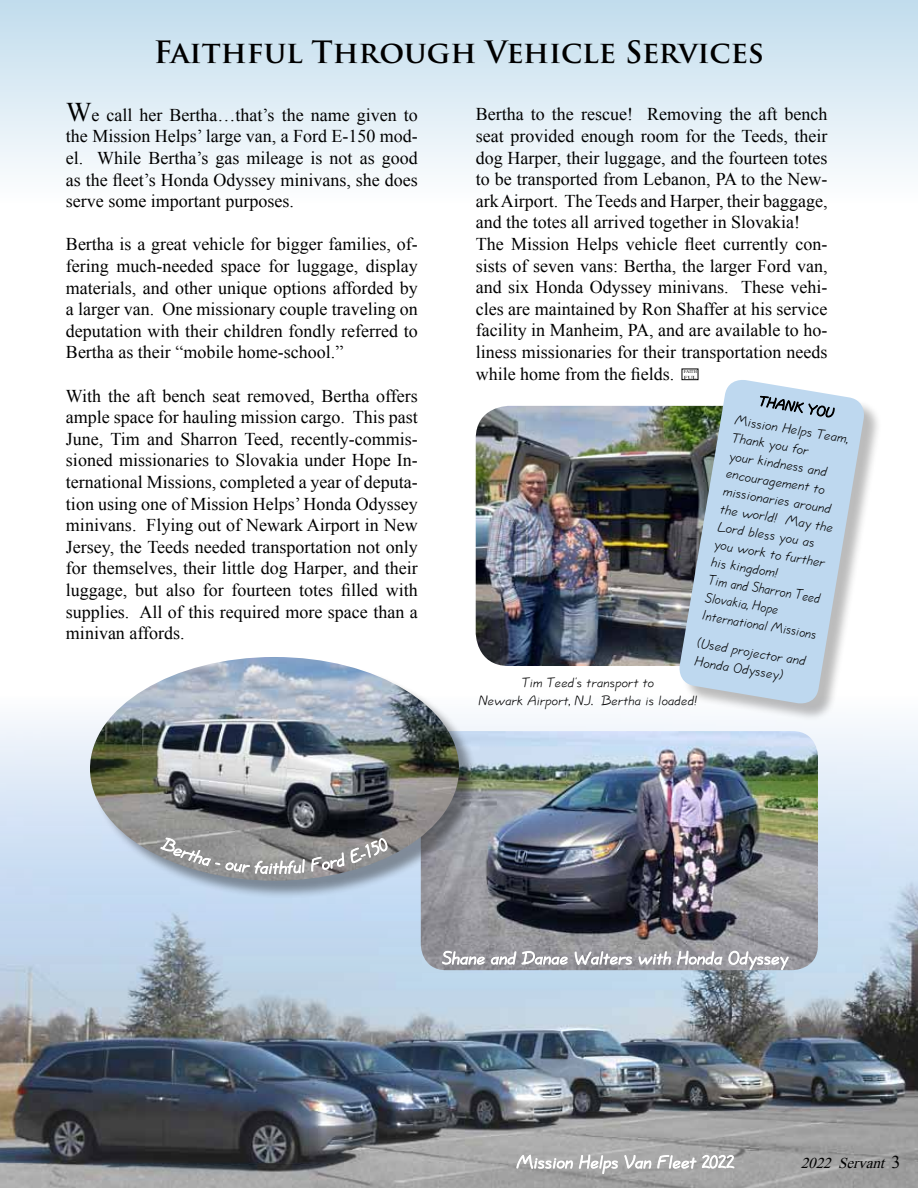
<style>
.page{position:relative;width:918px;height:1188px;background:#fff}
.page>*{position:absolute;margin:0;border:0;box-sizing:border-box;transform-origin:0 0}
.t1{font:700 30px "Trajan Pro";color:#000}
.t2{font:18px/21.6px "Times New Roman";color:#000;text-align:justify}
.t3{font:15.6px "Jolt Normal";color:#000;scale:.87 1}
.t4{font:15px/18px "Jolt Normal";color:#000;text-align:center}
.t5{font:15px/18.1px "Jolt Normal";color:#000;scale:.93 1}
.t6{font:italic 15px "Times New Roman";color:#000}
.t7{font:4.5px/5.4px "Times New Roman";color:#000}
.s1{font-size:27px}
.s2{font-style:normal;font-size:18px}
</style>
<div class="page">
<div style="left:0;top:0;width:918px;height:203px;background:linear-gradient(to bottom,#c1dced,#fefefe)"></div>
<img style="left:0;top:720px;width:918px;height:468px">
<img style="left:421px;top:731px;width:397px;height:239px">
<img style="left:476px;top:406px;width:201px;height:260px">
<svg style="left:442px;top:950px;width:43px;height:22px"></svg>
<svg style="left:491px;top:951px;width:77px;height:14px"></svg>
<svg style="left:574px;top:951px;width:58px;height:15px"></svg>
<svg style="left:638px;top:951px;width:33px;height:21px"></svg>
<svg style="left:677px;top:950px;width:112px;height:23px;background:#aeb0b6"></svg>
<svg style="left:516px;top:1154px;width:57px;height:18px"></svg>
<svg style="left:579px;top:1154px;width:39px;height:28px"></svg>
<svg style="left:624px;top:1154px;width:111px;height:16px"></svg>
<div style="left:92px;top:659px;width:386px;height:241px;background:#000;opacity:.38"></div>
<img style="left:90px;top:657px;width:369px;height:224px">
<div style="left:682px;top:382px;width:200px;height:339px;background:#000;opacity:.27"></div>
<svg style="left:677px;top:377px;width:190px;height:329px;background:#bacddc"></svg>
<svg style="left:760px;top:389px;width:75px;height:39px;background:#a9bfd3"></svg>
<div style="left:302px;top:859px;width:3px;height:14px;border:1px solid #fff"></div>
<svg style="left:351px;top:838px;width:36px;height:47px;background:#9ea4ab"></svg>
<div style="left:682px;top:369px;width:16px;height:11px;border:1px solid #000"></div>
<svg style="left:160px;top:837px;width:141px;height:45px;background:#9ea0a3"></svg>
<svg style="left:311px;top:825px;width:34px;height:79px;background:#898f97"></svg>
<h1 class="t1" style="left:154px;top:33px;width:612px">Faithful Through Vehicle Services</h1>
<p class="t2" style="left:66px;top:104px;width:353px"><span class="s1">W</span>e call her Bertha…that’s the name given to the Mission Helps’ large van, a Ford E-150 mod&shy;el. While Bertha’s gas mileage is not as good as the fleet’s Honda Odyssey minivans, she does serve some important purposes.</p>
<p class="t2" style="left:66px;top:233px;width:353px">Bertha is a great vehicle for bigger families, of&shy;fering much-needed space for luggage, display materials, and other unique options afforded by a larger van. One missionary couple traveling on deputation with their children fondly referred to Bertha as their “mobile home-school.”</p>
<p class="t2" style="left:66px;top:384px;width:353px">With the aft bench seat removed, Bertha offers ample space for hauling mission cargo. This past June, Tim and Sharron Teed, recently-commis&shy;sioned missionaries to Slovakia under Hope In&shy;ternational Missions, completed a year of deputa&shy;tion using one of Mission Helps’ Honda Odyssey minivans. Flying out of Newark Airport in New Jersey, the Teeds needed transportation not only for themselves, their little dog Harper, and their luggage, but also for fourteen totes filled with supplies. All of this required more space than a minivan affords.</p>
<p class="t2" style="left:476px;top:103px;width:353px;text-align:left">Bertha to the rescue! Removing the aft bench seat provided enough room for the Teeds, their dog Harper, their luggage, and the fourteen totes to be transported from Lebanon, PA to the New&shy;ark Airport. The Teeds and Harper, their baggage, and the totes all arrived together in Slovakia!<br>The Mission Helps vehicle fleet currently con&shy;sists of seven vans: Bertha, the larger Ford van, and six Honda Odyssey minivans. These vehi&shy;cles are maintained by Ron Shaffer at his service facility in Manheim, PA, and are available to ho&shy;liness missionaries for their transportation needs while home from the fields.</p>
<p class="t7" style="left:684px;top:369px;width:15px">FAITH<br>FUL</p>
<p class="t4" style="left:741px;top:387px;width:116px;line-height:22.5px;rotate:10deg">THANK YOU<br>Mission Helps Team,</p>
<p class="t4" style="left:734px;top:429px;width:117px;text-align:left;rotate:10deg">Thank you for<br>your kindness and encouragement to missionaries around the world! May the<br>Lord bless you as you work to further his kingdom!</p>
<p class="t3" style="left:710px;top:572px;width:132px;rotate:9deg">Tim and Sharron Teed</p>
<p class="t5" style="left:707px;top:589px;width:126px;rotate:9deg">Slovakia, Hope<br>International Missions</p>
<p class="t4" style="left:700px;top:634px;width:111px;text-align:left;rotate:10deg">(Used projector and<br>Honda Odyssey)</p>
<p class="t4" style="left:478px;top:674px;width:221px">Tim Teed’s transport to<br>Newark Airport, NJ. Bertha is loaded!</p>
<p class="t6" style="left:801px;top:1153px;width:101px">2022 Servant <span class="s2">3</span></p>
</div>
